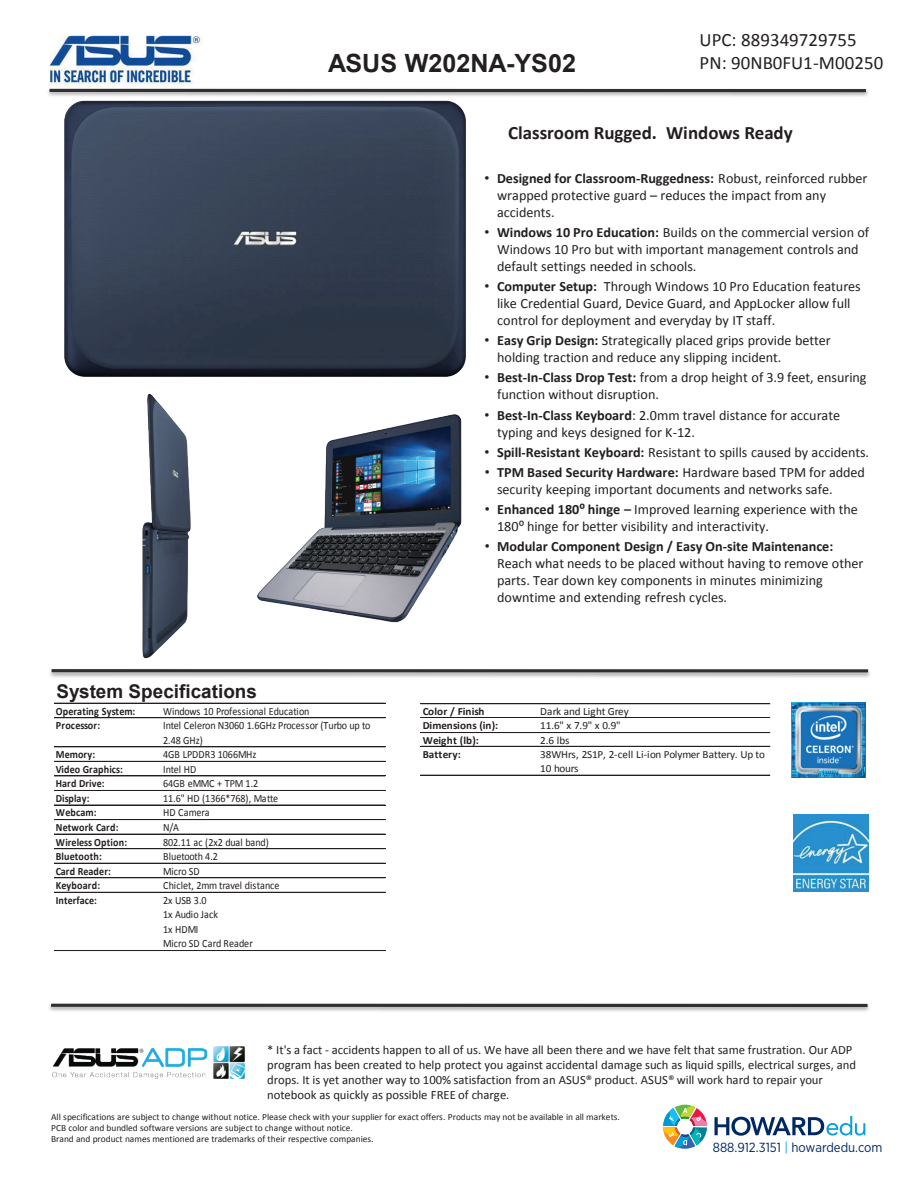
<style>
.page{position:relative;width:918px;height:1188px;background:#fff}
.page>*{position:absolute;margin:0;border:0;box-sizing:border-box;transform-origin:0 0}
.t1{font:700 25.2px "Arial";color:#231f20}
.t2{font:18.9px/22.6px "Calibri";color:#231f20}
.t3{font:700 18.9px "Calibri";color:#231f20}
.t4{font:700 18.9px "Arial";color:#231f20}
.t5{font:14.25px "Calibri";letter-spacing:-.005em;color:#231f20}
.t6{font:14.1px/17px "Calibri";color:#231f20}
.t7{font:13.2px "Gotham Narrow";color:#002964}
.t8{font:12.6px/15.1px "Calibri";letter-spacing:-.005em;color:#231f20}
.t9{font:11.1px/14.5px "Calibri";letter-spacing:-.01em;color:#231f20;scale:.91 1}
.t10{font:700 11.1px "Calibri";letter-spacing:.01em;color:#231f20;scale:.91 1}
.t11{font:10.95px/14.4px "Calibri";letter-spacing:-.01em;color:#231f20}
.t12{font:700 10.95px "Calibri";color:#231f20}
.t13{font:9.45px/11.4px "Calibri";letter-spacing:-.005em;color:#231f20}
.s1{font-family:"Arial"}
.s2{font-weight:700}
.s3{color:#069edb}
</style>
<div class="page">
<hr style="left:52px;top:669px;width:816px;height:3px;background:#312f30">
<hr style="left:49px;top:89px;width:817px;height:3px;background:#312f30">
<img style="left:49px;top:35px;width:153px;height:32px">
<hr style="left:54px;top:703px;width:331px;height:1px;background:#231f20">
<hr style="left:54px;top:717px;width:331px;height:1px;background:#231f20">
<hr style="left:54px;top:746px;width:331px;height:1px;background:#231f20">
<hr style="left:54px;top:761px;width:331px;height:1px;background:#231f20">
<hr style="left:54px;top:776px;width:331px;height:1px;background:#231f20">
<hr style="left:54px;top:790px;width:331px;height:1px;background:#231f20">
<hr style="left:54px;top:805px;width:331px;height:1px;background:#231f20">
<hr style="left:54px;top:819px;width:331px;height:1px;background:#231f20">
<hr style="left:54px;top:834px;width:331px;height:1px;background:#231f20">
<hr style="left:54px;top:848px;width:331px;height:1px;background:#231f20">
<hr style="left:54px;top:863px;width:331px;height:1px;background:#231f20">
<hr style="left:54px;top:877px;width:331px;height:1px;background:#231f20">
<hr style="left:54px;top:892px;width:331px;height:1px;background:#231f20">
<hr style="left:54px;top:950px;width:331px;height:1px;background:#231f20">
<hr style="left:421px;top:703px;width:349px;height:1px;background:#231f20">
<hr style="left:421px;top:717px;width:349px;height:1px;background:#231f20">
<hr style="left:421px;top:732px;width:349px;height:1px;background:#231f20">
<hr style="left:421px;top:746px;width:349px;height:1px;background:#231f20">
<hr style="left:421px;top:775px;width:349px;height:1px;background:#231f20">
<img style="left:793px;top:815px;width:75px;height:76px">
<hr style="left:51px;top:1004px;width:817px;height:3px;background:#312f30">
<img style="left:52px;top:1046px;width:193px;height:33px">
<img style="left:791px;top:703px;width:75px;height:74px">
<img style="left:47px;top:67px;width:451px;height:310px">
<img style="left:325px;top:414px;width:137px;height:209px">
<img style="left:49px;top:393px;width:276px;height:281px">
<svg style="left:715px;top:1116px;width:150px;height:20px"></svg>
<svg style="left:663px;top:1105px;width:44px;height:44px"></svg>
<h1 class="t1" style="left:328px;top:46px;width:249px">ASUS W202NA-YS02</h1>
<h2 class="t2" style="left:700px;top:28px;width:185px">UPC: 889349729755<br>PN: 90NB0FU1-M00250</h2>
<h2 class="t3" style="left:508px;top:119px;width:286px">Classroom Rugged. Windows Ready</h2>
<h2 class="t4" style="left:56px;top:679px;width:202px">System Specifications</h2>
<p class="t10" style="left:56px;top:703px;width:89px">Operating System:</p>
<p class="t9" style="left:163px;top:703px;width:162px">Windows 10 Professional Education</p>
<p class="t10" style="left:56px;top:718px;width:50px">Processor:</p>
<p class="t9" style="left:163px;top:718px;width:229px">Intel Celeron N3060 1.6GHz Processor (Turbo up to<br>2.48 GHz)</p>
<p class="t10" style="left:56px;top:747px;width:45px">Memory:</p>
<p class="t9" style="left:163px;top:747px;width:104px">4GB LPDDR3 1066MHz</p>
<p class="t10" style="left:56px;top:761px;width:75px">Video Graphics:</p>
<p class="t9" style="left:163px;top:762px;width:38px">Intel HD</p>
<p class="t10" style="left:56px;top:776px;width:55px">Hard Drive:</p>
<p class="t9" style="left:163px;top:776px;width:106px">64GB eMMC + TPM 1.2</p>
<p class="t10" style="left:56px;top:790px;width:38px">Display:</p>
<p class="t9" style="left:163px;top:791px;width:128px">11.6" HD (1366*768), Matte</p>
<p class="t10" style="left:56px;top:805px;width:46px">Webcam:</p>
<p class="t9" style="left:163px;top:805px;width:52px">HD Camera</p>
<p class="t10" style="left:56px;top:819px;width:70px">Network Card:</p>
<p class="t9" style="left:163px;top:820px;width:19px">N/A</p>
<p class="t10" style="left:56px;top:834px;width:80px">Wireless Option:</p>
<p class="t9" style="left:163px;top:834px;width:118px">802.11 ac (2x2 dual band)</p>
<p class="t10" style="left:56px;top:849px;width:52px">Bluetooth:</p>
<p class="t9" style="left:163px;top:849px;width:62px">Bluetooth 4.2</p>
<p class="t10" style="left:56px;top:863px;width:62px">Card Reader:</p>
<p class="t9" style="left:163px;top:863px;width:42px">Micro SD</p>
<p class="t10" style="left:56px;top:878px;width:50px">Keyboard:</p>
<p class="t9" style="left:163px;top:878px;width:129px">Chiclet, 2mm travel distance</p>
<p class="t10" style="left:56px;top:892px;width:47px">Interface:</p>
<p class="t9" style="left:163px;top:892px;width:100px">2x USB 3.0<br>1x Audio Jack<br>1x HDMI<br>Micro SD Card Reader</p>
<p class="t6" style="left:497px;top:169px;width:372px;text-indent:-12px"><span class="s1">•</span> <span class="s2">Designed for Classroom-Ruggedness:</span> Robust, reinforced rubber wrapped protective guard – reduces the impact from any accidents.</p>
<p class="t6" style="left:497px;top:223px;width:374px;text-indent:-12px"><span class="s1">•</span> <span class="s2">Windows 10 Pro Education:</span> Builds on the commercial version of<br>Windows 10 Pro but with important management controls and default settings needed in schools.</p>
<p class="t6" style="left:485px;top:278px;width:378px"><span class="s1">•</span> <span class="s2">Computer Setup:</span> Through Windows 10 Pro Education features</p>
<p class="t5" style="left:497px;top:294px;width:355px">like Credential Guard, Device Guard, and AppLocker allow full</p>
<p class="t6" style="left:497px;top:312px;width:280px">control for deployment and everyday by IT staff.</p>
<p class="t6" style="left:497px;top:332px;width:335px;text-indent:-12px"><span class="s1">•</span> <span class="s2">Easy Grip Design:</span> Strategically placed grips provide better holding traction and reduce any slipping incident.</p>
<p class="t6" style="left:497px;top:369px;width:371px;text-indent:-12px"><span class="s1">•</span> <span class="s2">Best-In-Class Drop Test:</span> from a drop height of 3.9 feet, ensuring function without disruption.</p>
<p class="t6" style="left:497px;top:406px;width:345px;text-indent:-12px"><span class="s1">•</span> <span class="s2">Best-In-Class Keyboard</span>: 2.0mm travel distance for accurate typing and keys designed for K-12.</p>
<p class="t6" style="left:485px;top:443px;width:386px"><span class="s1">•</span> <span class="s2">Spill-Resistant Keyboard:</span> Resistant to spills caused by accidents.</p>
<p class="t6" style="left:497px;top:463px;width:369px;text-indent:-12px"><span class="s1">•</span> <span class="s2">TPM Based Security Hardware:</span> Hardware based TPM for added security keeping important documents and networks safe.</p>
<p class="t6" style="left:497px;top:501px;width:362px;text-indent:-12px"><span class="s1">•</span> <span class="s2">Enhanced 180⁰ hinge –</span> Improved learning experience with the<br>180⁰ hinge for better visibility and interactivity.</p>
<p class="t6" style="left:497px;top:538px;width:368px;text-indent:-12px"><span class="s1">•</span> <span class="s2">Modular Component Design / Easy On-site Maintenance:<br></span>Reach what needs to be placed without having to remove other parts. Tear down key components in minutes minimizing downtime and extending refresh cycles.</p>
<p class="t12" style="left:423px;top:704px;width:63px">Color / Finish</p>
<p class="t11" style="left:540px;top:704px;width:90px">Dark and Light Grey</p>
<p class="t12" style="left:423px;top:717px;width:77px">Dimensions (in):</p>
<p class="t11" style="left:540px;top:718px;width:82px">11.6" x 7.9" x 0.9"</p>
<p class="t12" style="left:423px;top:733px;width:58px">Weight (lb):</p>
<p class="t11" style="left:540px;top:733px;width:31px">2.6 lbs</p>
<p class="t12" style="left:423px;top:746px;width:40px">Battery:</p>
<p class="t11" style="left:540px;top:747px;width:226px">38WHrs, 2S1P, 2-cell Li-ion Polymer Battery. Up to<br>10 hours</p>
<p class="t8" style="left:267px;top:1042px;width:590px">* It's a fact - accidents happen to all of us. We have all been there and we have felt that same frustration. Our ADP program has been created to help protect you against accidental damage such as liquid spills, electrical surges, and drops. It is yet another way to 100% satisfaction from an ASUS® product. ASUS® will work hard to repair your notebook as quickly as possible FREE of charge.</p>
<p class="t13" style="left:51px;top:1111px;width:570px">All specifications are subject to change without notice. Please check with your supplier for exact offers. Products may not be available in all markets.<br>PCB color and bundled software versions are subject to change without notice.<br>Brand and product names mentioned are trademarks of their respective companies.</p>
<p class="t7" style="left:713px;top:1139px;width:171px">888.912.3151 <span class="s3">|</span> howardedu.com</p>
</div>
